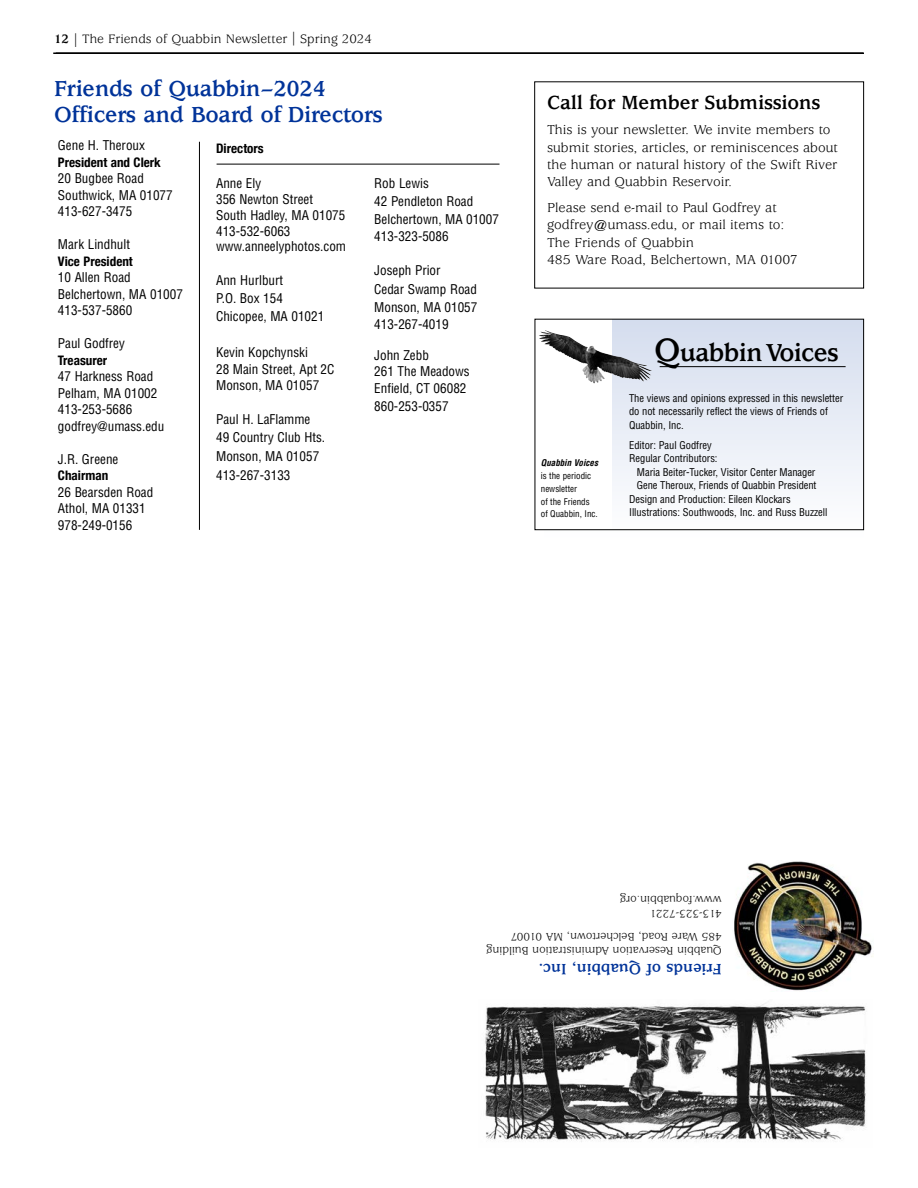
<style>
.page{position:relative;width:918px;height:1188px;background:#fff}
.page>*{position:absolute;margin:0;border:0;box-sizing:border-box;transform-origin:0 0}
.t1{font:700 27.15px "Usherwood";letter-spacing:-.02em;color:#000}
.t2{font:700 24px/25.5px "Usherwood";letter-spacing:-.01em;color:#039}
.t3{font:700 21px "Usherwood";letter-spacing:-.01em;color:#000}
.t4{font:700 16.5px "Usherwood";color:#039}
.t5{font:14.25px/17.2px "Usherwood";color:#000}
.t6{font:13.5px "Usherwood";color:#000}
.t7{font:condensed 13.2px/16.5px "Helvetica";color:#000}
.t8{font:700 condensed 13.2px "Helvetica Neue";color:#000}
.t9{font:12px/14.4px "Usherwood";color:#000}
.t10{font:condensed 10.5px/13.5px "Helvetica";letter-spacing:-.005em;color:#000}
.t11{font:condensed 9px/12.8px "Helvetica";color:#000}
.t12{font:italic 700 condensed 9px "Helvetica";color:#000}
.s1{font-weight:700}
.s2{font-size:35.7px}
</style>
<div class="page">
<hr style="left:53px;top:52px;width:810px;height:2px;background:#000">
<hr style="left:56px;top:52px;width:808px;height:2px;background:#000">
<div style="left:534px;top:81px;width:330px;height:207px;border:1px solid #000"></div>
<img style="left:485px;top:1001px;width:381px;height:141px">
<img style="left:734px;top:861px;width:139px;height:130px">
<div style="left:544px;top:320px;width:320px;height:218px;background:linear-gradient(to bottom,#d5deef,#fcfdfd)"></div>
<div style="left:532px;top:318px;width:80px;height:211px;background:#fff"></div>
<hr style="left:660px;top:366px;width:186px;height:1px;background:#000">
<div style="left:535px;top:319px;width:329px;height:211px;border:1px solid #000"></div>
<img style="left:539px;top:337px;width:113px;height:47px">
<hr style="left:199px;top:142px;width:1px;height:388px;background:#000">
<hr style="left:217px;top:164px;width:283px;height:1px;background:#000">
<p class="t6" style="left:54px;top:34px;width:319px"><span class="s1">12 |</span> The Friends of Quabbin Newsletter | Spring 2024</p>
<h2 class="t2" style="left:54px;top:78px;width:330px">Friends of Quabbin–2024<br>Officers and Board of Directors</h2>
<p class="t7" style="left:58px;top:138px;width:89px">Gene H. Theroux</p>
<p class="t8" style="left:58px;top:154px;width:104px">President and Clerk</p>
<p class="t7" style="left:58px;top:171px;width:116px">20 Bugbee Road<br>Southwick, MA 01077<br>413-627-3475</p>
<p class="t7" style="left:58px;top:237px;width:74px">Mark Lindhult</p>
<p class="t8" style="left:58px;top:253px;width:76px">Vice President</p>
<p class="t7" style="left:58px;top:270px;width:126px">10 Allen Road<br>Belchertown, MA 01007<br>413-537-5860</p>
<p class="t7" style="left:58px;top:336px;width:69px">Paul Godfrey</p>
<p class="t8" style="left:58px;top:352px;width:51px">Treasurer</p>
<p class="t7" style="left:58px;top:369px;width:108px">47 Harkness Road<br>Pelham, MA 01002<br>413-253-5686 godfrey@umass.edu</p>
<p class="t7" style="left:58px;top:452px;width:62px">J.R. Greene</p>
<p class="t8" style="left:58px;top:468px;width:52px">Chairman</p>
<p class="t7" style="left:58px;top:485px;width:97px">26 Bearsden Road<br>Athol, MA 01331<br>978-249-0156</p>
<p class="t8" style="left:216px;top:140px;width:49px">Directors</p>
<p class="t7" style="left:216px;top:177px;width:131px;line-height:15.8px">Anne Ely<br>356 Newton Street<br>South Hadley, MA 01075<br>413-532-6063 www.anneelyphotos.com</p>
<p class="t7" style="left:216px;top:273px;width:110px;line-height:17.9px">Ann Hurlburt<br>P.O. Box 154<br>Chicopee, MA 01021</p>
<p class="t7" style="left:216px;top:345px;width:120px">Kevin Kopchynski<br>28 Main Street, Apt 2C<br>Monson, MA 01057</p>
<p class="t7" style="left:216px;top:410px;width:111px;line-height:18.9px">Paul H. LaFlamme<br>49 Country Club Hts.<br>Monson, MA 01057<br>413-267-3133</p>
<p class="t7" style="left:374px;top:175px;width:126px;line-height:17.9px">Rob Lewis<br>42 Pendleton Road<br>Belchertown, MA 01007<br>413-323-5086</p>
<p class="t7" style="left:374px;top:262px;width:105px;line-height:18.1px">Joseph Prior<br>Cedar Swamp Road<br>Monson, MA 01057<br>413-267-4019</p>
<p class="t7" style="left:374px;top:347px;width:97px;line-height:17.1px">John Zebb<br>261 The Meadows<br>Enfield, CT 06082<br>860-253-0357</p>
<h3 class="t3" style="left:547px;top:94px;width:275px">Call for Member Submissions</h3>
<p class="t5" style="left:547px;top:123px;width:292px">This is your newsletter. We invite members to submit stories, articles, or reminiscences about the human or natural history of the Swift River Valley and Quabbin Reservoir.</p>
<p class="t5" style="left:547px;top:200px;width:252px">Please send e-mail to Paul Godfrey at godfrey@umass.edu, or mail items to:<br>The Friends of Quabbin<br>485 Ware Road, Belchertown, MA 01007</p>
<p class="t12" style="left:541px;top:460px;width:61px">Quabbin Voices</p>
<p class="t11" style="left:541px;top:470px;width:58px">is the periodic newsletter<br>of the Friends of Quabbin, Inc.</p>
<h1 class="t1" style="left:654px;top:342px;width:186px"><span class="s2">Q</span>uabbinVoices</h1>
<p class="t10" style="left:629px;top:392px;width:216px">The views and opinions expressed in this newsletter do not necessarily reflect the views of Friends of<br>Quabbin, Inc.</p>
<p class="t10" style="left:629px;top:439px;width:84px">Editor: Paul Godfrey</p>
<p class="t10" style="left:629px;top:453px;width:90px">Regular Contributors:</p>
<p class="t10" style="left:637px;top:466px;width:180px">Maria Beiter-Tucker, Visitor Center Manager</p>
<p class="t10" style="left:637px;top:480px;width:181px">Gene Theroux, Friends of Quabbin President</p>
<p class="t10" style="left:629px;top:493px;width:163px">Design and Production: Eileen Klockars</p>
<p class="t10" style="left:629px;top:507px;width:200px">Illustrations: Southwoods, Inc. and Russ Buzzell</p>
<p class="t9" style="left:722px;top:920px;width:103px;rotate:-180deg">413-323-7221 www.foquabbin.org</p>
<p class="t9" style="left:722px;top:957px;width:237px;rotate:-180deg">Quabbin Reservation Administration Building<br>485 Ware Road, Belchertown, MA 01007</p>
<p class="t4" style="left:722px;top:975px;width:185px;rotate:-180deg">Friends of Quabbin, Inc.</p>
</div>
